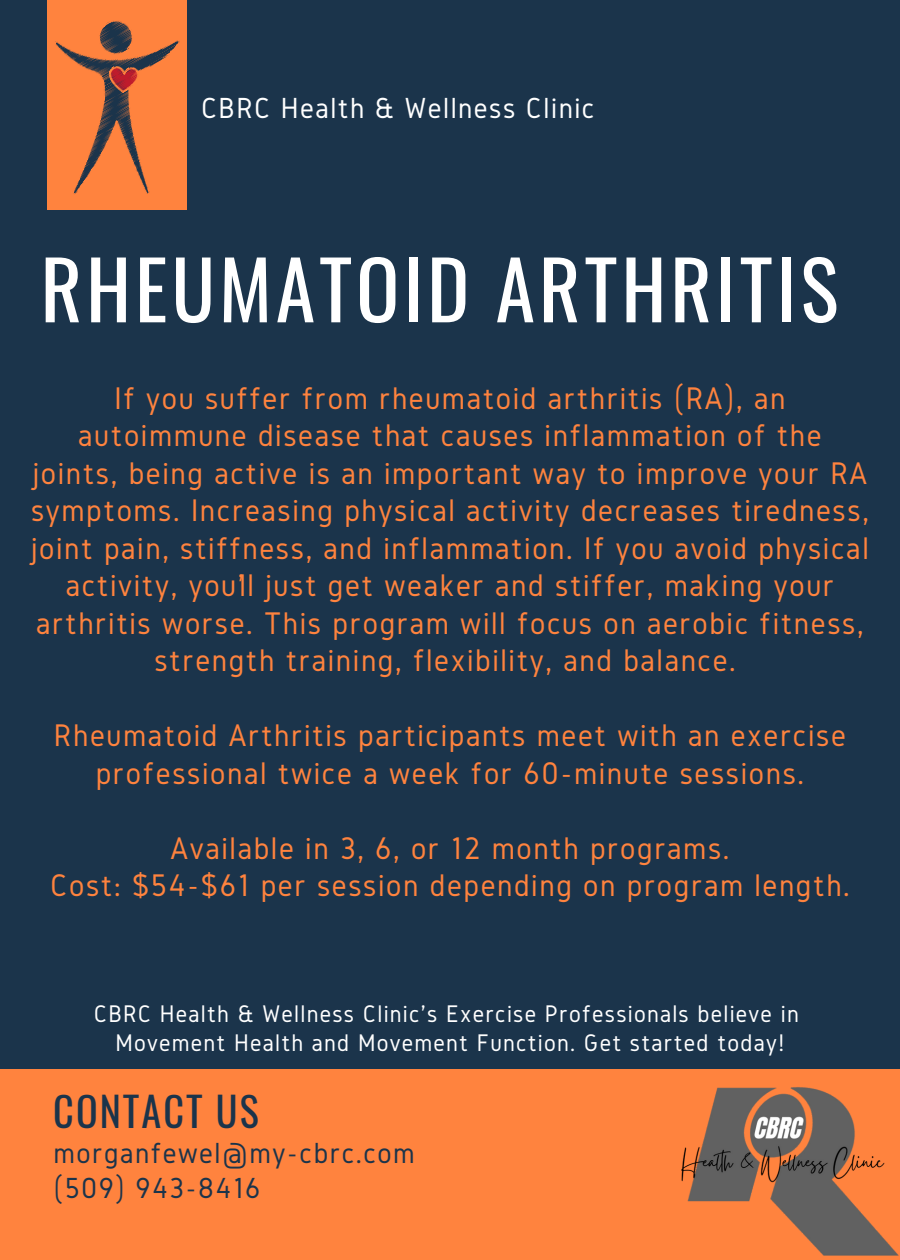
<style>
.page{position:relative;width:900px;height:1260px;background:#1b344b}
.page>*{position:absolute;margin:0;border:0;box-sizing:border-box;transform-origin:0 0}
.t1{font:80px "Oswald";letter-spacing:.05em;color:#fff}
.t2{font:40.25px "Oswald";letter-spacing:.05em;color:#1b344b}
.t3{font:32.5px/37.5px "Gidole";letter-spacing:.05em;color:#ff833e;text-align:center}
.t4{font:30.25px "Gidole";letter-spacing:.05em;color:#1b344b}
.t5{font:30.25px "Gidole";letter-spacing:.05em;color:#fff}
.t6{font:25px "Gidole";letter-spacing:.05em;color:#fff}
</style>
<div class="page">
<div style="left:0;top:1069px;width:900px;height:191px;background:#ff833e"></div>
<div style="left:48px;top:0;width:138px;height:210px;background:#ff833e"></div>
<svg style="left:55px;top:21px;width:125px;height:173px"></svg>
<img style="left:681px;top:1087px;width:218px;height:169px">
<p class="t5" style="left:201px;top:91px;width:395px">CBRC Health &amp; Wellness Clinic</p>
<p class="t1" style="left:41px;top:227px;width:799px">RHEUMATOID ARTHRITIS</p>
<p class="t3" style="left:31px;top:379px;width:839px">If you suffer from rheumatoid arthritis (RA), an autoimmune disease that causes inflammation of the<br>joints, being active is an important way to improve your RA symptoms. Increasing physical activity decreases tiredness, joint pain, stiffness, and inflammation. If you avoid physical activity, you’ll just get weaker and stiffer, making your arthritis worse. This program will focus on aerobic fitness, strength training, flexibility, and balance.</p>
<p class="t3" style="left:54px;top:716px;width:794px">Rheumatoid Arthritis participants meet with an exercise professional twice a week for 60-minute sessions.</p>
<p class="t3" style="left:171px;top:829px;width:560px">Available in 3, 6, or 12 month programs.</p>
<p class="t3" style="left:50px;top:866px;width:801px">Cost: $54-$61 per session depending on program length.</p>
<p class="t6" style="left:94px;top:1000px;width:707px">CBRC Health &amp; Wellness Clinic's Exercise Professionals believe in</p>
<p class="t6" style="left:115px;top:1029px;width:671px">Movement Health and Movement Function. Get started today!</p>
<p class="t2" style="left:53px;top:1080px;width:207px">CONTACT US</p>
<p class="t4" style="left:54px;top:1136px;width:363px">morganfewel@my-cbrc.com</p>
<p class="t4" style="left:54px;top:1172px;width:208px">(509) 943-8416</p>
</div>
